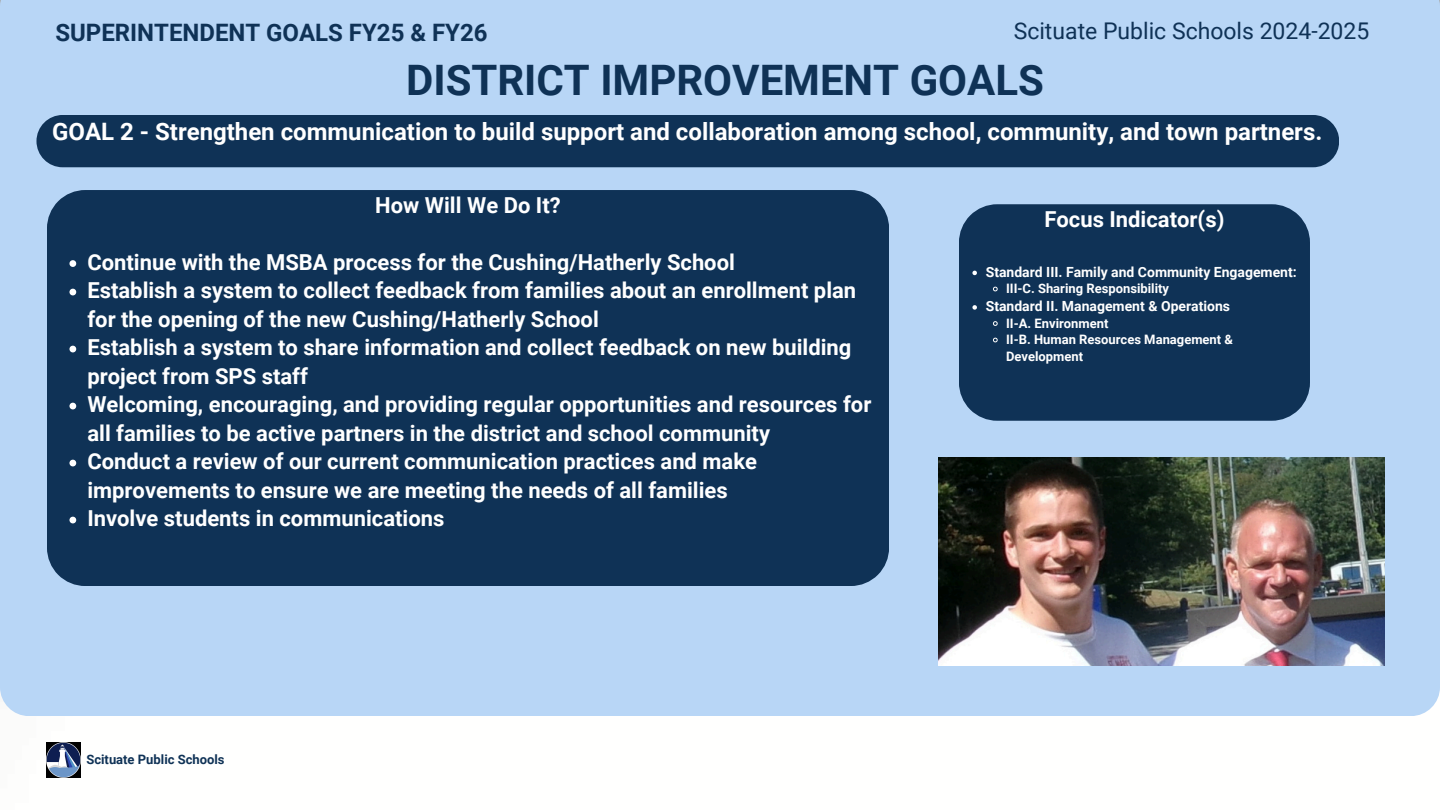
<style>
.page{position:relative;width:1440px;height:810px;background:#fff}
.page>*{position:absolute;margin:0;border:0;box-sizing:border-box;transform-origin:0 0}
.t1{font:700 42px "Roboto";color:#0f3256}
.t2{font:700 24px "Roboto";color:#fff}
.t3{font:700 24px "Roboto";color:#0f3256}
.t4{font:23px "Roboto";color:#0f3256}
.t5{font:700 22px/28.5px "Roboto";color:#fff}
.t6{font:700 14px "Roboto";color:#fff}
.t7{font:700 13px/16.5px "Roboto";color:#fff}
.t8{font:700 13px "Roboto";color:#0f3256}
</style>
<div class="page">
<div style="left:0;top:0;width:1440px;height:716px;background:#b8d6f6"></div>
<div style="left:36px;top:115px;width:1303px;height:52px;background:#0f3256;border-radius:26px"></div>
<img style="left:47px;top:743px;width:34px;height:34px">
<div style="left:47px;top:190px;width:841px;height:396px;background:#0f3256"></div>
<svg style="left:69px;top:260px;width:7px;height:7px"></svg>
<svg style="left:69px;top:289px;width:7px;height:6px"></svg>
<svg style="left:69px;top:346px;width:7px;height:6px"></svg>
<svg style="left:69px;top:403px;width:7px;height:6px"></svg>
<svg style="left:69px;top:460px;width:7px;height:6px"></svg>
<svg style="left:69px;top:517px;width:7px;height:6px"></svg>
<div style="left:959px;top:204px;width:351px;height:217px;background:#0f3256"></div>
<svg style="left:972px;top:271px;width:5px;height:4px"></svg>
<svg style="left:993px;top:286px;width:5px;height:6px"></svg>
<svg style="left:972px;top:305px;width:5px;height:5px"></svg>
<svg style="left:993px;top:321px;width:5px;height:5px"></svg>
<svg style="left:993px;top:337px;width:5px;height:6px"></svg>
<img style="left:938px;top:458px;width:446px;height:207px">
<p class="t4" style="left:1014px;top:18px;width:357px">Scituate Public Schools 2024-2025</p>
<p class="t3" style="left:55px;top:19px;width:434px">SUPERINTENDENT GOALS FY25 &amp; FY26</p>
<p class="t1" style="left:406px;top:56px;width:639px">DISTRICT IMPROVEMENT GOALS</p>
<p class="t2" style="left:52px;top:118px;width:1272px">GOAL 2 - Strengthen communication to build support and collaboration among school, community, and town partners.</p>
<h4 class="t5" style="left:375px;top:191px;width:187px">How Will We Do It?</h4>
<h1 class="t5" style="left:87px;top:248px;width:649px">Continue with the MSBA process for the Cushing/Hatherly School</h1>
<h3 class="t5" style="left:87px;top:277px;width:770px">Establish a system to collect feedback from families about an enrollment plan for the opening of the new Cushing/Hatherly School</h3>
<h3 class="t5" style="left:87px;top:334px;width:766px">Establish a system to share information and collect feedback on new building project from SPS staff</h3>
<p class="t5" style="left:87px;top:391px;width:786px">Welcoming, encouraging, and providing regular opportunities and resources for all families to be active partners in the district and school community</p>
<p class="t5" style="left:87px;top:448px;width:671px">Conduct a review of our current communication practices and make improvements to ensure we are meeting the needs of all families</p>
<p class="t5" style="left:87px;top:505px;width:359px">Involve students in communications</p>
<p class="t8" style="left:86px;top:752px;width:140px">Scituate Public Schools</p>
<p class="t5" style="left:1044px;top:205px;width:181px">Focus Indicator(s)</p>
<p class="t6" style="left:986px;top:264px;width:313px">Standard III. Family and Community Engagement:</p>
<p class="t7" style="left:1006px;top:280px;width:164px">III-C. Sharing Responsibility</p>
<h3 class="t6" style="left:986px;top:298px;width:246px">Standard II. Management &amp; Operations</h3>
<p class="t7" style="left:1006px;top:315px;width:104px">II-A. Environment</p>
<p class="t7" style="left:1006px;top:331px;width:228px">II-B. Human Resources Management &amp;<br>Development</p>
</div>
